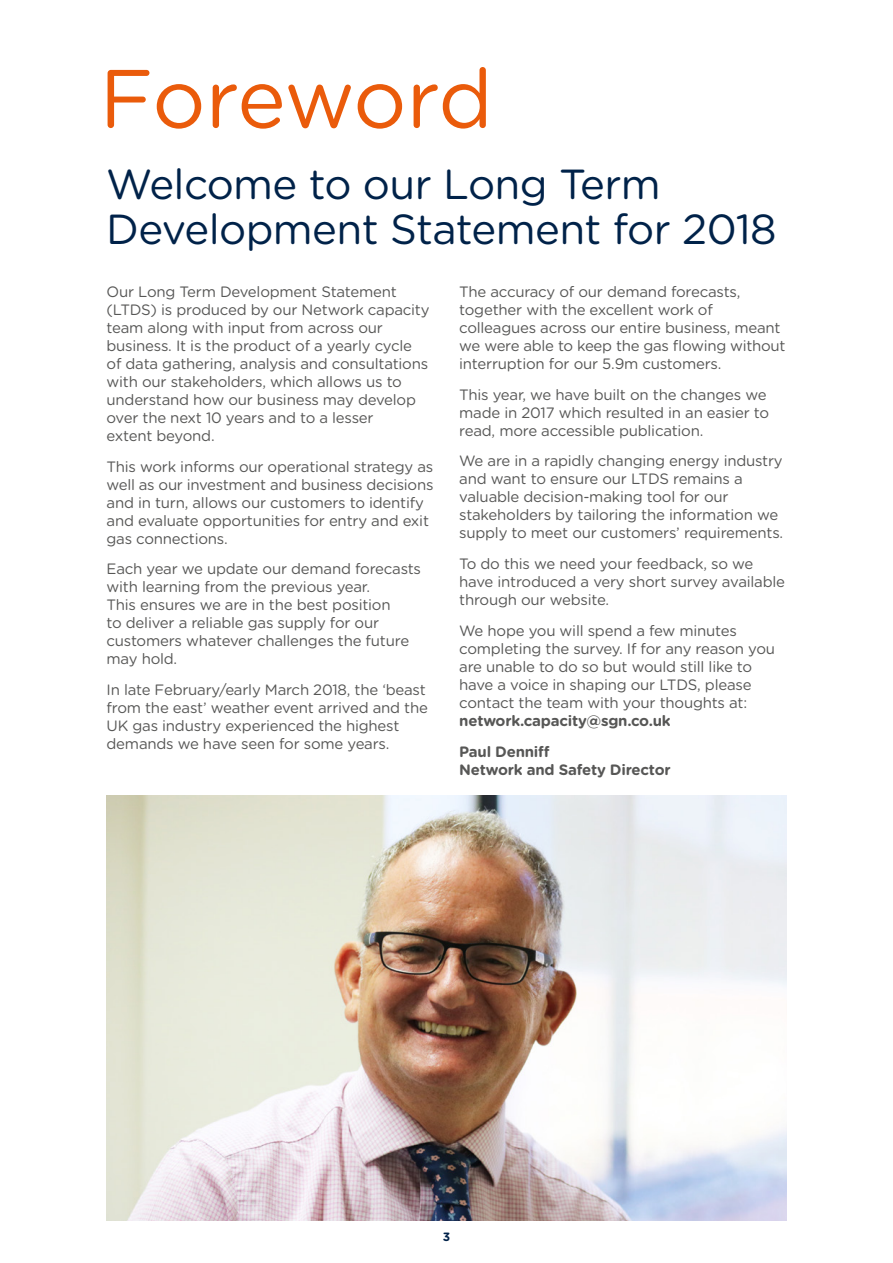
<style>
.page{position:relative;width:893px;height:1263px;background:#fff}
.page>*{position:absolute;margin:0;border:0;box-sizing:border-box;transform-origin:0 0}
.t1{font:82.5px "Gotham Rounded";letter-spacing:-.02em;color:#ea5b0b}
.t2{font:42px/45px "Gotham Rounded";letter-spacing:-.015em;color:#002249}
.t3{font:15px/18px "Gotham Rounded";letter-spacing:-.015em;color:#575756}
.t4{font:700 15px/30.8px "Gotham Rounded";letter-spacing:-.015em;color:#575756}
.t5{font:700 12px "Gotham Rounded";color:#002249}
</style>
<div class="page">
<img style="left:106px;top:795px;width:681px;height:425px">
<h1 class="t1" style="left:99px;top:42px;width:395px">Foreword</h1>
<h2 class="t2" style="left:106px;top:160px;width:672px">Welcome to our Long Term<br>Development Statement for 2018</h2>
<p class="t3" style="left:459px;top:282px;width:328px">The accuracy of our demand forecasts, together with the excellent work of colleagues across our entire business, meant we were able to keep the gas flowing without interruption for our 5.9m customers.</p>
<p class="t3" style="left:459px;top:385px;width:311px">This year, we have built on the changes we made in 2017 which resulted in an easier to read, more accessible publication.</p>
<p class="t3" style="left:459px;top:451px;width:326px">We are in a rapidly changing energy industry and want to ensure our LTDS remains a valuable decision-making tool for our stakeholders by tailoring the information we supply to meet our customers’ requirements.</p>
<p class="t3" style="left:459px;top:554px;width:327px">To do this we need your feedback, so we have introduced a very short survey available through our website.</p>
<p class="t3" style="left:459px;top:621px;width:317px">We hope you will spend a few minutes completing the survey. If for any reason you are unable to do so but would still like to have a voice in shaping our LTDS, please contact the team with your thoughts at:</p>
<p class="t4" style="left:459px;top:705px;width:213px">network.capacity@sgn.co.uk<br>Paul Denniff</p>
<p class="t4" style="left:459px;top:753px;width:213px">Network and Safety Director</p>
<p class="t3" style="left:107px;top:282px;width:325px">Our Long Term Development Statement (LTDS) is produced by our Network capacity team along with input from across our business. It is the product of a yearly cycle of data gathering, analysis and consultations with our stakeholders, which allows us to understand how our business may develop over the next 10 years and to a lesser<br>extent beyond.</p>
<p class="t3" style="left:107px;top:457px;width:328px">This work informs our operational strategy as well as our investment and business decisions and in turn, allows our customers to identify and evaluate opportunities for entry and exit gas connections.</p>
<p class="t3" style="left:107px;top:559px;width:316px">Each year we update our demand forecasts with learning from the previous year.<br>This ensures we are in the best position<br>to deliver a reliable gas supply for our customers whatever challenges the future may hold.</p>
<p class="t3" style="left:107px;top:680px;width:323px">In late February/early March 2018, the ‘beast from the east’ weather event arrived and the UK gas industry experienced the highest demands we have seen for some years.</p>
<p class="t5" style="left:443px;top:1228px;width:9px">3</p>
</div>
